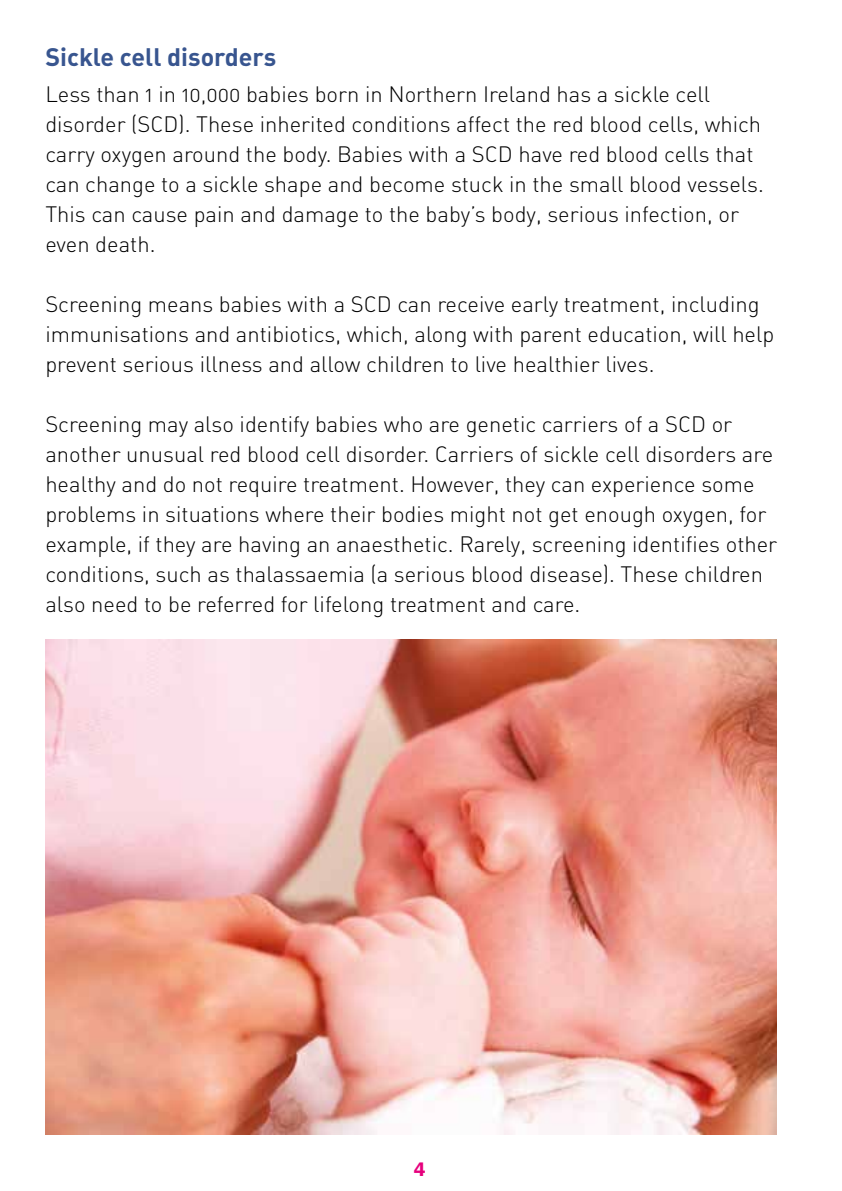
<style>
.page{position:relative;width:842px;height:1191px;background:#fff}
.page>*{position:absolute;margin:0;border:0;box-sizing:border-box;transform-origin:0 0}
.t1{font:25px "DIN Bold Alternate";color:#38558f}
.t2{font:22px/30px "DIN Light Alternate";color:#000}
.t3{font:600 20px "Franklin Got ITC";color:#e6007d}
</style>
<div class="page">
<hr style="left:841px;top:0;width:1px;height:1191px;background:#e4e6f1">
<img style="left:45px;top:639px;width:732px;height:495px">
<p class="t1" style="left:45px;top:41px;width:232px">Sickle cell disorders</p>
<p class="t2" style="left:45px;top:79px;width:720px">Less than 1 in 10,000 babies born in Northern Ireland has a sickle cell disorder (SCD). These inherited conditions affect the red blood cells, which carry oxygen around the body. Babies with a SCD have red blood cells that can change to a sickle shape and become stuck in the small blood vessels.<br>This can cause pain and damage to the baby’s body, serious infection, or even death.</p>
<p class="t2" style="left:45px;top:289px;width:730px">Screening means babies with a SCD can receive early treatment, including immunisations and antibiotics, which, along with parent education, will help prevent serious illness and allow children to live healthier lives.</p>
<p class="t2" style="left:45px;top:409px;width:733px">Screening may also identify babies who are genetic carriers of a SCD or another unusual red blood cell disorder. Carriers of sickle cell disorders are healthy and do not require treatment. However, they can experience some problems in situations where their bodies might not get enough oxygen, for example, if they are having an anaesthetic. Rarely, screening identifies other conditions, such as thalassaemia (a serious blood disease). These children also need to be referred for lifelong treatment and care.</p>
<p class="t3" style="left:414px;top:1158px;width:13px">4</p>
</div>
